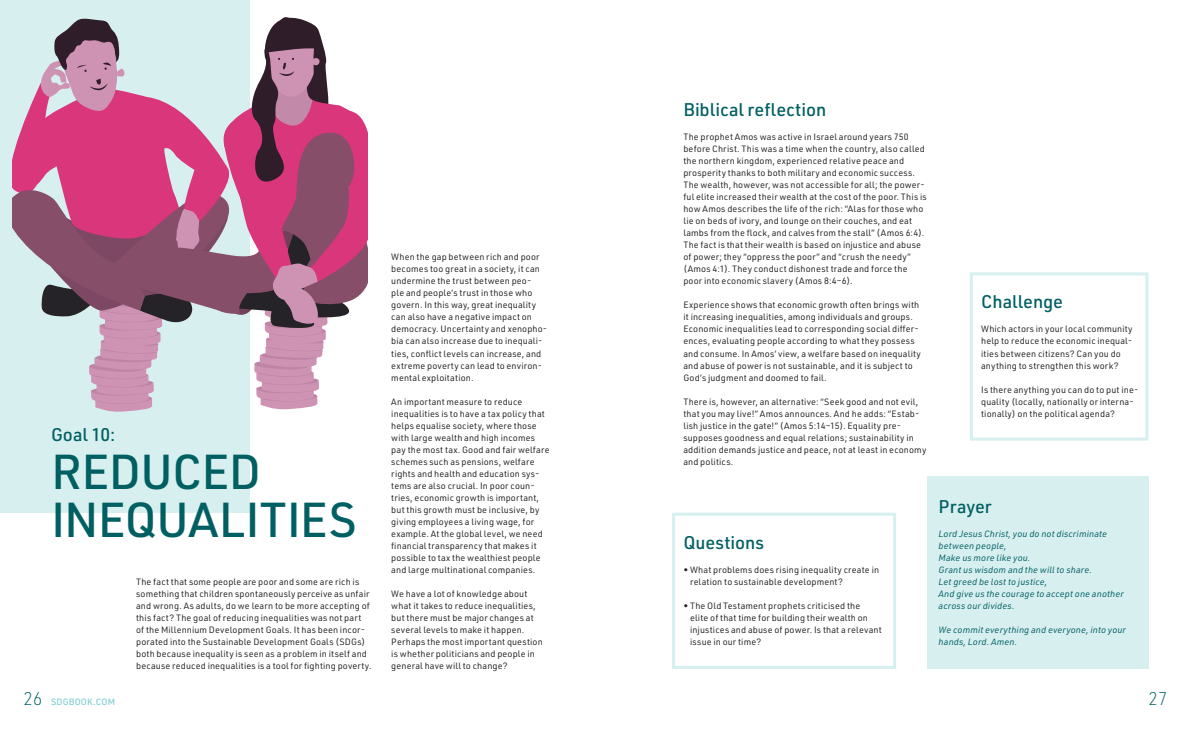
<style>
.page{position:relative;width:1191px;height:738px;background:#fff}
.page>*{position:absolute;margin:0;border:0;box-sizing:border-box;transform-origin:0 0}
.t1{font:500 48px/48px "URWDIN";letter-spacing:-.01em;color:#005f62}
.t2{font:500 18px "URWDIN";color:#005f62}
.t3{font:200 18px "URWDIN";color:#005f62}
.t4{font:9px/12px "URWDIN";letter-spacing:.015em;color:#231f20}
.t5{font:italic 9px/12px "URWDIN";letter-spacing:.015em;color:#005f62}
.t6{font:500 9px "URWDIN";letter-spacing:.015em;color:#7fcfd4}
.s1{font-weight:200;font-size:18px;color:#005f62}
</style>
<div class="page">
<div style="left:672px;top:512px;width:224px;height:156px;border:3px solid #d8eff0"></div>
<div style="left:969px;top:272px;width:179px;height:168px;border:3px solid #d8eff0"></div>
<div style="left:927px;top:476px;width:221px;height:192px;background:#d8eff0"></div>
<div style="left:0;top:0;width:249px;height:512px;background:#d8eff0"></div>
<svg style="left:12px;top:17px;width:355px;height:394px"></svg>
<h2 class="t2" style="left:51px;top:422px;width:66px">Goal 10:</h2>
<h1 class="t1" style="left:51px;top:445px;width:307px">REDUCED<br>INEQUALITIES</h1>
<p class="t4" style="left:136px;top:575px;width:237px">The fact that some people are poor and some are rich is something that children spontaneously perceive as unfair and wrong. As adults, do we learn to be more accepting of this fact? The goal of reducing inequalities was not part of the Millennium Development Goals. It has been incor&shy;porated into the Sustainable Development Goals (SDGs) both because inequality is seen as a problem in itself and because reduced inequalities is a tool for fighting poverty.</p>
<p class="t4" style="left:391px;top:251px;width:157px">When the gap between rich and poor becomes too great in a society, it can undermine the trust between peo-<br>ple and people’s trust in those who govern. In this way, great inequality can also have a negative impact on democracy. Uncertainty and xenopho&shy;bia can also increase due to inequali&shy;ties, conflict levels can increase, and extreme poverty can lead to environ&shy;mental exploitation.</p>
<p class="t4" style="left:391px;top:395px;width:160px">An important measure to reduce inequalities is to have a tax policy that helps equalise society, where those with large wealth and high incomes pay the most tax. Good and fair welfare schemes such as pensions, welfare rights and health and education sys&shy;tems are also crucial. In poor coun&shy;tries, economic growth is important, but this growth must be inclusive, by giving employees a living wage, for example. At the global level, we need financial transparency that makes it possible to tax the wealthiest people and large multinational companies.</p>
<p class="t4" style="left:391px;top:587px;width:153px">We have a lot of knowledge about what it takes to reduce inequalities, but there must be major changes at several levels to make it happen.<br>Perhaps the most important question is whether politicians and people in general have will to change?</p>
<h2 class="t2" style="left:683px;top:98px;width:144px">Biblical reflection</h2>
<p class="t4" style="left:683px;top:131px;width:245px">The prophet Amos was active in Israel around years 750 before Christ. This was a time when the country, also called the northern kingdom, experienced relative peace and prosperity thanks to both military and economic success.<br>The wealth, however, was not accessible for all; the power&shy;ful elite increased their wealth at the cost of the poor. This is how Amos describes the life of the rich: “Alas for those who lie on beds of ivory, and lounge on their couches, and eat lambs from the flock, and calves from the stall” (Amos 6:4).<br>The fact is that their wealth is based on injustice and abuse of power; they “oppress the poor” and “crush the needy” (Amos 4:1). They conduct dishonest trade and force the poor into economic slavery (Amos 8:4–6).</p>
<p class="t4" style="left:683px;top:299px;width:239px">Experience shows that economic growth often brings with it increasing inequalities, among individuals and groups.<br>Economic inequalities lead to corresponding social differ&shy;ences, evaluating people according to what they possess and consume. In Amos’ view, a welfare based on inequality and abuse of power is not sustainable, and it is subject to God’s judgment and doomed to fail.</p>
<p class="t4" style="left:683px;top:395px;width:244px">There is, however, an alternative: “Seek good and not evil, that you may live!” Amos announces. And he adds: “Estab&shy;lish justice in the gate!” (Amos 5:14–15). Equality pre&shy;supposes goodness and equal relations; sustainability in addition demands justice and peace, not at least in economy and politics.</p>
<h2 class="t2" style="left:981px;top:290px;width:83px">Challenge</h2>
<p class="t4" style="left:981px;top:323px;width:153px">Which actors in your local community help to reduce the economic inequal&shy;ities between citizens? Can you do anything to strengthen this work?</p>
<p class="t4" style="left:981px;top:383px;width:159px">Is there anything you can do to put ine&shy;quality (locally, nationally or interna&shy;tionally) on the political agenda?</p>
<h2 class="t2" style="left:683px;top:530px;width:82px">Questions</h2>
<p class="t4" style="left:690px;top:563px;width:190px;text-indent:-7px">• What problems does rising inequality create in relation to sustainable development?</p>
<p class="t4" style="left:690px;top:599px;width:193px;text-indent:-7px">• The Old Testament prophets criticised the<br>elite of that time for building their wealth on injustices and abuse of power. Is that a relevant issue in our time?</p>
<h2 class="t2" style="left:938px;top:494px;width:55px">Prayer</h2>
<p class="t5" style="left:938px;top:527px;width:187px">Lord Jesus Christ, you do not discriminate between people,<br>Make us more like you.<br>Grant us wisdom and the will to share.<br>Let greed be lost to justice,<br>And give us the courage to accept one another across our divides.</p>
<p class="t5" style="left:938px;top:623px;width:189px">We commit everything and everyone, into your hands, Lord. Amen.</p>
<p class="t6" style="left:23px;top:695px;width:93px"><span class="s1">26</span> SDGBOOK.COM</p>
<h2 class="t3" style="left:1148px;top:686px;width:20px">27</h2>
</div>
